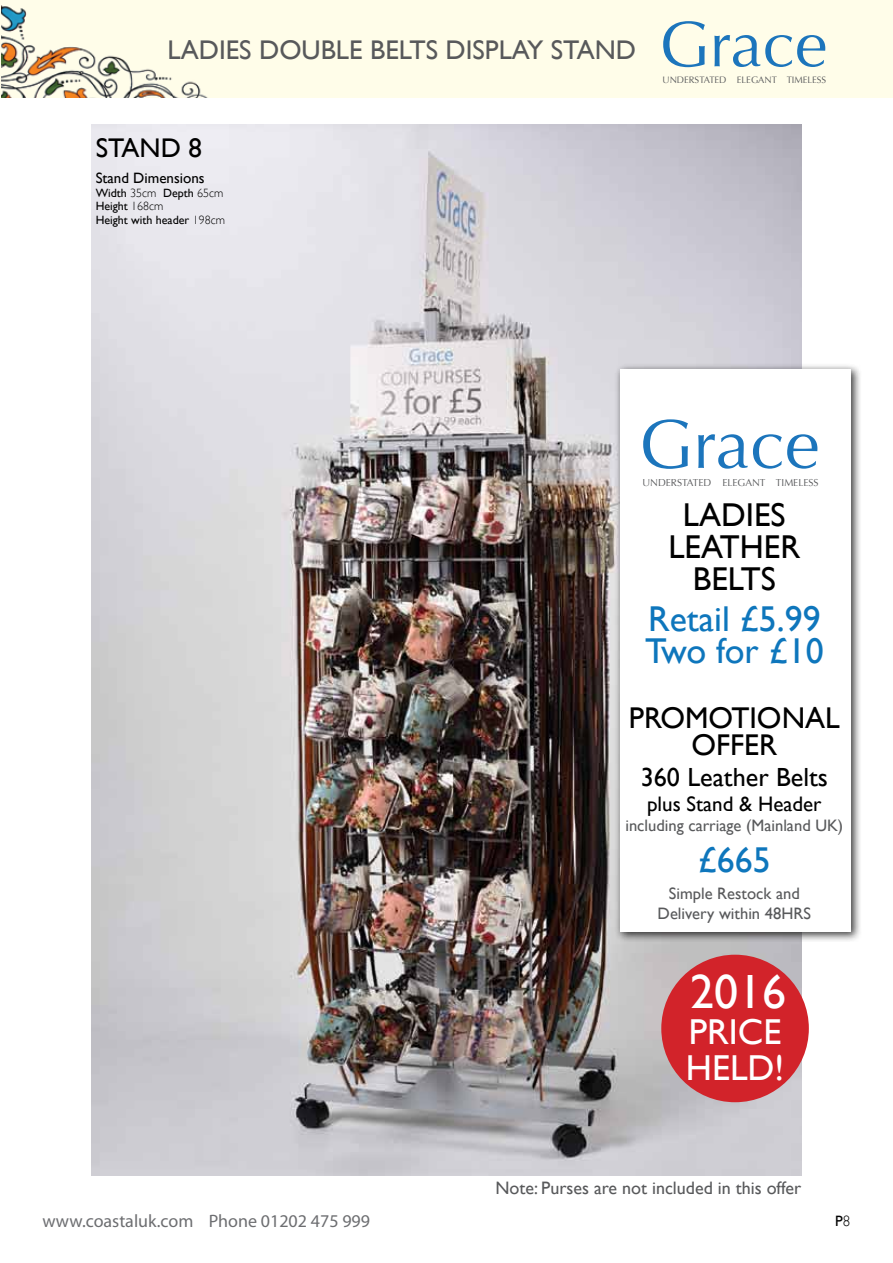
<style>
.page{position:relative;width:893px;height:1263px;background:#fff}
.page>*{position:absolute;margin:0;border:0;box-sizing:border-box;transform-origin:0 0}
.t1{font:69.45px "Optima";color:#1c75bc}
.t2{font:64.65px "Optima";color:#1c75bc}
.t3{font:48px "Gill Sans";color:#fff}
.t4{font:36px/36px "Gill Sans";color:#fff}
.t5{font:35.85px/31.5px "Gill Sans";color:#0e76bc}
.t6{font:33px/31.8px "Gill Sans";color:#000;text-align:center}
.t7{font:30px/27px "Gill Sans";color:#000;text-align:center}
.t8{font:27px "Gill Sans";color:#58595b}
.t9{font:27px "Gill Sans";color:#000}
.t10{font:26.25px "Gill Sans";color:#000}
.t11{font:21px "Gill Sans";color:#000}
.t12{font:18px "Gill Sans";color:#58595b}
.t13{font:18px "Myriad Pro";color:#6d6e71}
.t14{font:16.5px/19.8px "Gill Sans";color:#58595b;text-align:center}
.t15{font:15px "Gill Sans";color:#000}
.t16{font:12px/13.5px "Gill Sans";color:#000}
.t17{font:10.05px "Optima";color:#58595b}
.t18{font:9.3px "Optima";color:#58595b}
.s1{font-weight:300}
</style>
<div class="page">
<img style="left:92px;top:125px;width:709px;height:1050px">
<div style="left:0;top:0;width:893px;height:97px;background:#fffde9"></div>
<img style="left:1px;top:5px;width:206px;height:92px">
<div style="left:614px;top:363px;width:248px;height:579px;background:#000;opacity:.75"></div>
<div style="left:620px;top:369px;width:230px;height:562px;background:#fff"></div>
<div style="left:661px;top:955px;width:148px;height:147px;background:#d2232a;border-radius:50%"></div>
<h3 class="t8" style="left:168px;top:34px;width:470px">LADIES DOUBLE BELTS DISPLAY STAND</h3>
<h3 class="t9" style="left:96px;top:132px;width:108px">STAND 8</h3>
<p class="t15" style="left:96px;top:169px;width:110px">Stand Dimensions</p>
<p class="t16" style="left:96px;top:186px;width:131px">Width <span class="s1">35cm</span> Depth <span class="s1">65cm<br></span>Height <span class="s1">168cm<br></span>Height with header <span class="s1">198cm</span></p>
<h2 class="t2" style="left:659px;top:7px;width:169px">Grace</h2>
<p class="t18" style="left:662px;top:75px;width:165px">UNDERSTATED ELEGANT TIMELESS</p>
<h1 class="t1" style="left:639px;top:404px;width:182px">Grace</h1>
<p class="t17" style="left:642px;top:477px;width:178px">UNDERSTATED ELEGANT TIMELESS</p>
<h3 class="t6" style="left:668px;top:499px;width:133px">LADIES<br>LEATHER<br>BELTS</h3>
<h3 class="t5" style="left:645px;top:603px;width:180px">Retail £5.99<br>Two for £10</h3>
<h3 class="t7" style="left:629px;top:704px;width:212px">PROMOTIONAL<br>OFFER</h3>
<h3 class="t10" style="left:641px;top:762px;width:189px">360 Leather Belts</h3>
<p class="t11" style="left:647px;top:792px;width:176px">plus Stand &amp; Header</p>
<p class="t14" style="left:625px;top:815px;width:219px">including carriage (Mainland UK)</p>
<h3 class="t5" style="left:698px;top:844px;width:74px">£665</h3>
<p class="t14" style="left:658px;top:883px;width:155px">Simple Restock and<br>Delivery within 48HRS</p>
<h3 class="t3" style="left:690px;top:964px;width:97px">2016</h3>
<h3 class="t4" style="left:686px;top:1013px;width:100px">PRICE<br>HELD!</h3>
<p class="t12" style="left:495px;top:1177px;width:307px">Note: Purses are not included in this offer</p>
<p class="t13" style="left:43px;top:1210px;width:329px">www.coastaluk.com Phone 01202 475 999</p>
<p class="t15" style="left:835px;top:1212px;width:17px">P<span class="s1">8</span></p>
</div>
